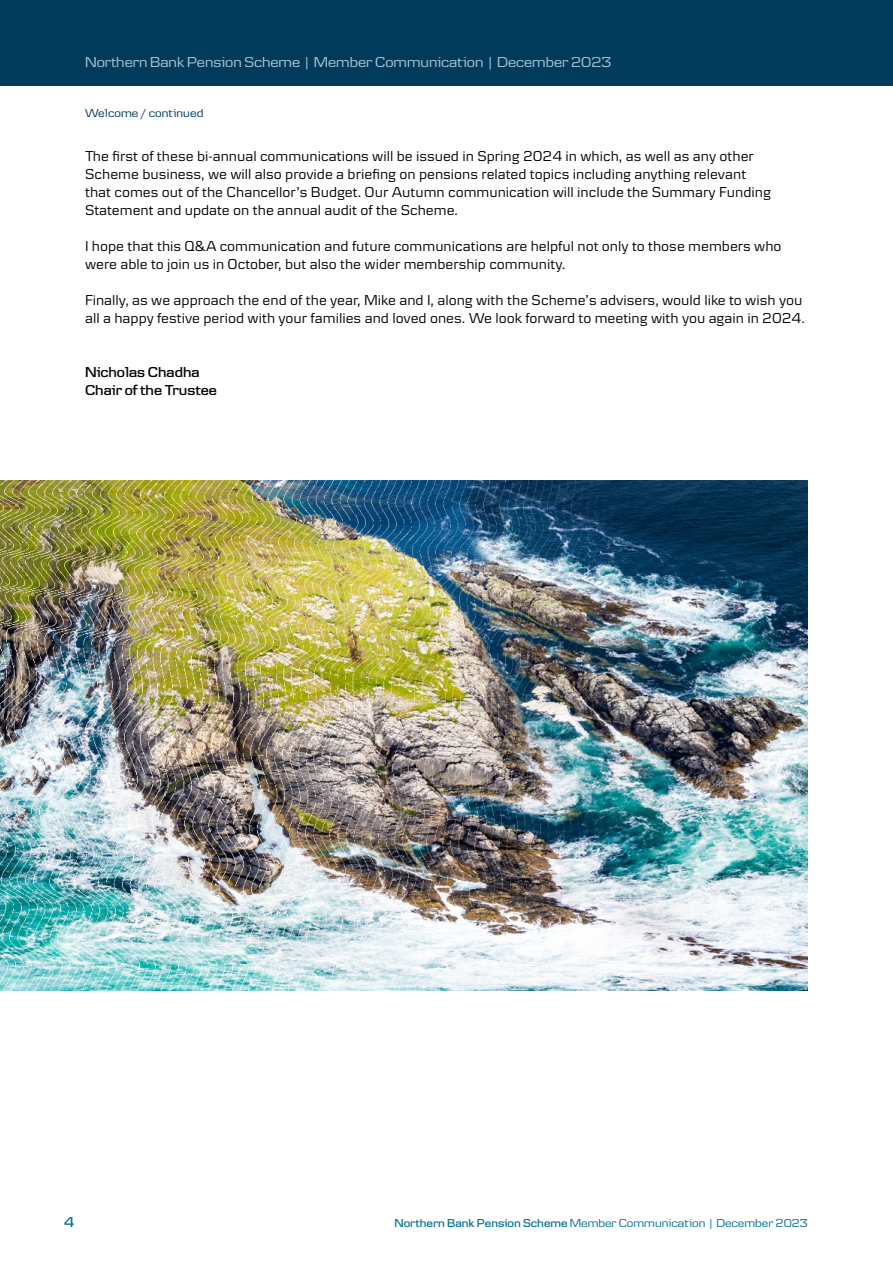
<style>
.page{position:relative;width:893px;height:1263px;background:#fff}
.page>*{position:absolute;margin:0;border:0;box-sizing:border-box;transform-origin:0 0}
.t1{font:15px/18px "Danske Textv 2";color:#000}
.t2{font:15px "Danske Headline";color:#a6c5d6}
.t3{font:600 15px "Danske Headline";color:#000}
.t4{font:600 15px "Danske Headline";color:#057492}
.t5{font:12px "Danske Headline";color:#057492}
.t6{font:12px "Danske Headline";letter-spacing:.01em;color:#003b5b}
.s1{font-weight:600}
</style>
<div class="page">
<img style="left:631px;top:480px;width:177px;height:511px">
<img style="left:0;top:480px;width:631px;height:511px">
<div style="left:0;top:0;width:893px;height:85px;background:#003b5b"></div>
<p class="t2" style="left:85px;top:53px;width:528px">Northern Bank Pension Scheme | Member Communication | December 2023</p>
<p class="t6" style="left:85px;top:106px;width:120px">Welcome / continued</p>
<p class="t1" style="left:85px;top:147px;width:687px">The first of these bi-annual communications will be issued in Spring 2024 in which, as well as any other Scheme business, we will also provide a briefing on pensions related topics including anything relevant that comes out of the Chancellor’s Budget. Our Autumn communication will include the Summary Funding Statement and update on the annual audit of the Scheme.</p>
<p class="t1" style="left:85px;top:237px;width:698px">I hope that this Q&amp;A communication and future communications are helpful not only to those members who were able to join us in October, but also the wider membership community.</p>
<p class="t1" style="left:85px;top:291px;width:721px">Finally, as we approach the end of the year, Mike and I, along with the Scheme’s advisers, would like to wish you all a happy festive period with your families and loved ones. We look forward to meeting with you again in 2024.</p>
<p class="t3" style="left:85px;top:363px;width:116px">Nicholas Chadha</p>
<p class="t3" style="left:85px;top:381px;width:133px">Chair of the Trustee</p>
<p class="t4" style="left:64px;top:1213px;width:12px">4</p>
<p class="t5" style="left:394px;top:1216px;width:415px"><span class="s1">Northern Bank Pension Scheme</span> Member Communication | December 2023</p>
</div>
